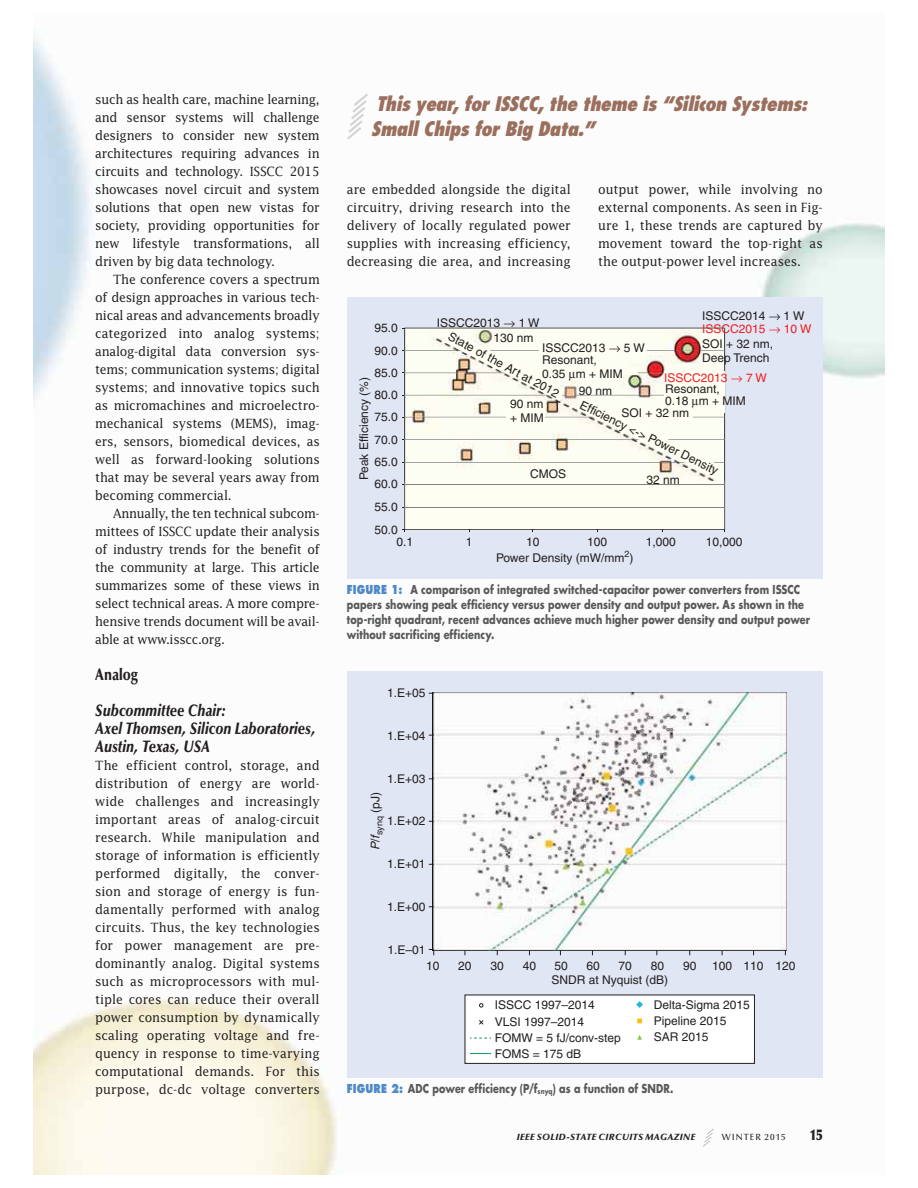
<style>
.page{position:relative;width:918px;height:1188px;background:#fff}
.page>*{position:absolute;margin:0;border:0;box-sizing:border-box;transform-origin:0 0}
.t1{font:italic 800 condensed 19.5px/24.9px "Futura Std";color:#9a6f5d}
.t2{font:italic 900 16.5px/18px "Optima LT Std";letter-spacing:.005em;color:#231f20;scale:.8 1}
.t3{font:900 16.5px "Optima LT Std";letter-spacing:.005em;color:#231f20;scale:.8 1}
.t4{font:900 15px "Optima LT Std";color:#231f20;scale:.75 1}
.t5{font:12.75px/18px "Lucida Std";letter-spacing:-.01em;color:#231f20;text-align:justify;scale:.95 1}
.t6{font:12px/16.4px "Helvetica";color:#231f20}
.t7{font:700 12px/15px "Futura Std";letter-spacing:.01em;color:#58595b;scale:.8 1}
.t8{font:12px "Helvetica";color:#ec2027}
.t9{font:italic 900 9px "Optima LT Std";letter-spacing:.045em;color:#231f20}
.t10{font:500 9px "Optima LT Std";letter-spacing:.115em;color:#231f20}
.s1{font-weight:800;color:#4e89c8}
.s2{font-style:italic}
.s3{font-size:7.5px}
</style>
<div class="page">
<svg style="left:702px;top:1128px;width:12px;height:19px"></svg>
<div style="left:347px;top:297px;width:476px;height:282px;background:#e0e6f4"></div>
<div style="left:404px;top:328px;width:321px;height:202px;background:#fffef2"></div>
<hr style="left:405px;top:507px;width:320px;height:1px;background:#808285">
<hr style="left:405px;top:484px;width:320px;height:1px;background:#808285">
<img style="left:405px;top:330px;width:320px;height:151px">
<img style="left:405px;top:462px;width:320px;height:1px">
<img style="left:405px;top:439px;width:320px;height:1px">
<img style="left:405px;top:417px;width:320px;height:1px">
<img style="left:405px;top:395px;width:320px;height:1px">
<img style="left:405px;top:373px;width:320px;height:1px">
<img style="left:405px;top:350px;width:320px;height:1px">
<div style="left:664px;top:371px;width:60px;height:41px;background:#fffef2"></div>
<div style="left:347px;top:671px;width:476px;height:407px;background:#e0e6f4"></div>
<img style="left:433px;top:692px;width:353px;height:258px">
<div style="left:465px;top:995px;width:289px;height:68px;background:#fff"></div>
<div style="left:465px;top:995px;width:290px;height:69px;border:1px solid #231f20"></div>
<svg style="left:479px;top:1003px;width:4px;height:4px"></svg>
<svg style="left:479px;top:1020px;width:5px;height:5px"></svg>
<svg style="left:470px;top:1038px;width:21px;height:1px"></svg>
<svg style="left:470px;top:1053px;width:21px;height:1px"></svg>
<svg style="left:636px;top:1001px;width:7px;height:7px"></svg>
<svg style="left:637px;top:1019px;width:5px;height:4px"></svg>
<svg style="left:637px;top:1035px;width:5px;height:5px"></svg>
<svg style="left:347px;top:93px;width:22px;height:47px"></svg>
<svg style="left:443px;top:332px;width:278px;height:146px"></svg>
<p class="t5" style="left:95px;top:91px;width:238px">such as health care, machine learning, and sensor systems will challenge designers to consider new system architectures requiring advances in circuits and technology. ISSCC 2015 showcases novel circuit and system solutions that open new vistas for society, providing opportunities for new lifestyle transformations, all driven by big data technology.</p>
<p class="t5" style="left:95px;top:271px;width:238px;text-indent:18px">The conference covers a spectrum of design approaches in various tech&shy;nical areas and advancements broadly categorized into analog systems; analog-digital data conversion sys&shy;tems; communication systems; digital systems; and innovative topics such as micromachines and microelectro&shy;mechanical systems (MEMS), imag&shy;ers, sensors, biomedical devices, as well as forward-looking solutions that may be several years away from becoming commercial.</p>
<p class="t5" style="left:95px;top:505px;width:238px;text-indent:18px">Annually, the ten technical subcom&shy;mittees of ISSCC update their analysis of industry trends for the benefit of the community at large. This article summarizes some of these views in select technical areas. A more compre&shy;hensive trends document will be avail&shy;able at www.isscc.org.</p>
<p class="t3" style="left:95px;top:667px;width:55px">Analog</p>
<p class="t2" style="left:95px;top:702px;width:277px">Subcommittee Chair:<br>Axel Thomsen, Silicon Laboratories,<br>Austin, Texas, USA</p>
<p class="t5" style="left:95px;top:757px;width:238px">The efficient control, storage, and distribution of energy are world&shy;wide challenges and increasingly important areas of analog-circuit research. While manipulation and storage of information is efficiently performed digitally, the conver&shy;sion and storage of energy is fun&shy;damentally performed with analog circuits. Thus, the key technologies for power management are pre&shy;dominantly analog. Digital systems such as microprocessors with mul&shy;tiple cores can reduce their overall power consumption by dynamically scaling operating voltage and fre&shy;quency in response to time-varying computational demands. For this purpose, dc-dc voltage converters</p>
<h1 class="t1" style="left:371px;top:93px;width:441px">This year,forISSCC,the theme is “Silicon Systems:<br>SmallChips forBig Data.”</h1>
<p class="t5" style="left:347px;top:181px;width:237px">are embedded alongside the digital circuitry, driving research into the delivery of locally regulated power supplies with increasing efficiency, decreasing die area, and increasing</p>
<p class="t5" style="left:598px;top:181px;width:238px">output power, while involving no external components. As seen in Fig&shy;ure 1, these trends are captured by movement toward the top-right as the output-power level increases.</p>
<p class="t6" style="left:702px;top:309px;width:104px">ISSCC2014 → 1 W</p>
<p class="t6" style="left:437px;top:315px;width:104px">ISSCC2013 → 1 W</p>
<p class="t6" style="left:374px;top:321px;width:25px">95.0</p>
<p class="t6" style="left:374px;top:366px;width:25px">85.0</p>
<p class="t6" style="left:374px;top:410px;width:25px">75.0</p>
<p class="t6" style="left:374px;top:455px;width:25px">65.0</p>
<p class="t8" style="left:702px;top:325px;width:111px">ISSCC2015 → 10 W</p>
<p class="t6" style="left:452px;top:329px;width:125px;rotate:28deg">State of the Art at 2012</p>
<p class="t6" style="left:493px;top:330px;width:42px">130 nm</p>
<p class="t6" style="left:702px;top:337px;width:73px;line-height:14.4px">SOI + 32 nm,<br>Deep Trench</p>
<p class="t6" style="left:542px;top:341px;width:104px">ISSCC2013 → 5 W</p>
<p class="t6" style="left:374px;top:343px;width:25px">90.0</p>
<p class="t6" style="left:374px;top:388px;width:25px">80.0</p>
<p class="t6" style="left:374px;top:433px;width:25px">70.0</p>
<p class="t6" style="left:374px;top:474px;width:25px;line-height:22.8px;text-align:justify">60.0<br>55.0<br>50.0</p>
<p class="t6" style="left:396px;top:535px;width:18px">0.1</p>
<p class="t6" style="left:466px;top:535px;width:8px">1</p>
<p class="t6" style="left:496px;top:535px;width:139px;line-height:15.9px;text-indent:30px">10<br>Power Density (mW/mm<sup>2</sup>)</p>
<p class="t6" style="left:542px;top:353px;width:82px;line-height:14.4px">Resonant,<br>0.35 m + MIM</p>
<p class="t8" style="left:664px;top:374px;width:104px">ISSCC2013 → 7 W</p>
<p class="t6" style="left:357px;top:480px;width:105px;rotate:-90deg">Peak Efficiency (%)</p>
<p class="t6" style="left:665px;top:384px;width:82px;line-height:12px">Resonant,<br>0.18 m + MIM</p>
<p class="t6" style="left:579px;top:383px;width:35px">90 nm</p>
<p class="t6" style="left:510px;top:398px;width:35px;line-height:14.4px">90 nm + MIM</p>
<p class="t6" style="left:584px;top:398px;width:154px;rotate:26deg">Efficiency &lt;-&gt; Power Density</p>
<p class="t6" style="left:622px;top:406px;width:69px">SOI + 32 nm</p>
<p class="t6" style="left:530px;top:467px;width:37px">CMOS</p>
<p class="t6" style="left:646px;top:472px;width:35px">32 nm</p>
<p class="t6" style="left:587px;top:535px;width:22px">100</p>
<p class="t6" style="left:646px;top:535px;width:32px">1,000</p>
<p class="t6" style="left:706px;top:535px;width:38px">10,000</p>
<p class="t7" style="left:347px;top:583px;width:581px"><span class="s1">FIGURE 1:</span> A comparison of integrated switched-capacitor power converters from ISSCC papers showing peak efficiency versus power density and output power. As shown in the top-right quadrant, recent advances achieve much higher power density and output power without sacrificing efficiency.</p>
<p class="t6" style="left:387px;top:685px;width:40px">1.E+05</p>
<p class="t6" style="left:387px;top:728px;width:40px">1.E+04</p>
<p class="t6" style="left:387px;top:772px;width:40px">1.E+03</p>
<p class="t6" style="left:387px;top:814px;width:40px">1.E+02</p>
<p class="t6" style="left:387px;top:857px;width:40px">1.E+01</p>
<p class="t6" style="left:387px;top:900px;width:40px">1.E+00</p>
<p class="t6" style="left:388px;top:943px;width:40px">1.E–01</p>
<p class="t6" style="left:368px;top:850px;width:59px;rotate:-90deg"><span class="s2">P</span>/<span class="s2">f</span><sub>synq</sub> (pJ)</p>
<p class="t6" style="left:426px;top:958px;width:15px">10</p>
<p class="t6" style="left:458px;top:958px;width:15px">20</p>
<p class="t6" style="left:491px;top:958px;width:15px">30</p>
<p class="t6" style="left:523px;top:958px;width:15px">40</p>
<p class="t6" style="left:555px;top:958px;width:15px">50</p>
<p class="t6" style="left:551px;top:959px;width:118px;line-height:14.7px;text-indent:35px">60<br>SNDR at Nyquist (dB)</p>
<p class="t6" style="left:619px;top:958px;width:15px">70</p>
<p class="t6" style="left:651px;top:958px;width:15px">80</p>
<p class="t6" style="left:683px;top:958px;width:15px">90</p>
<p class="t6" style="left:712px;top:958px;width:85px">100 110 120</p>
<p class="t6" style="left:495px;top:998px;width:128px">ISSCC 1997–2014<br>VLSI 1997–2014<br>FOMW = 5 fJ/conv-step<br>FOMS = 175 dB</p>
<p class="t6" style="left:654px;top:997px;width:98px">Delta-Sigma 2015<br>Pipeline 2015<br>SAR 2015</p>
<p class="t7" style="left:347px;top:1082px;width:410px"><span class="s1">FIGURE 2:</span> ADC power efficiency (P/f<span class="s3">snyq</span>) as a function of SNDR.</p>
<p class="t9" style="left:517px;top:1133px;width:180px">IEEE SOLID-STATE CIRCUITS MAGAZINE</p>
<p class="t10" style="left:722px;top:1132px;width:65px">WINTER 2015</p>
<p class="t4" style="left:810px;top:1126px;width:19px">15</p>
</div>
